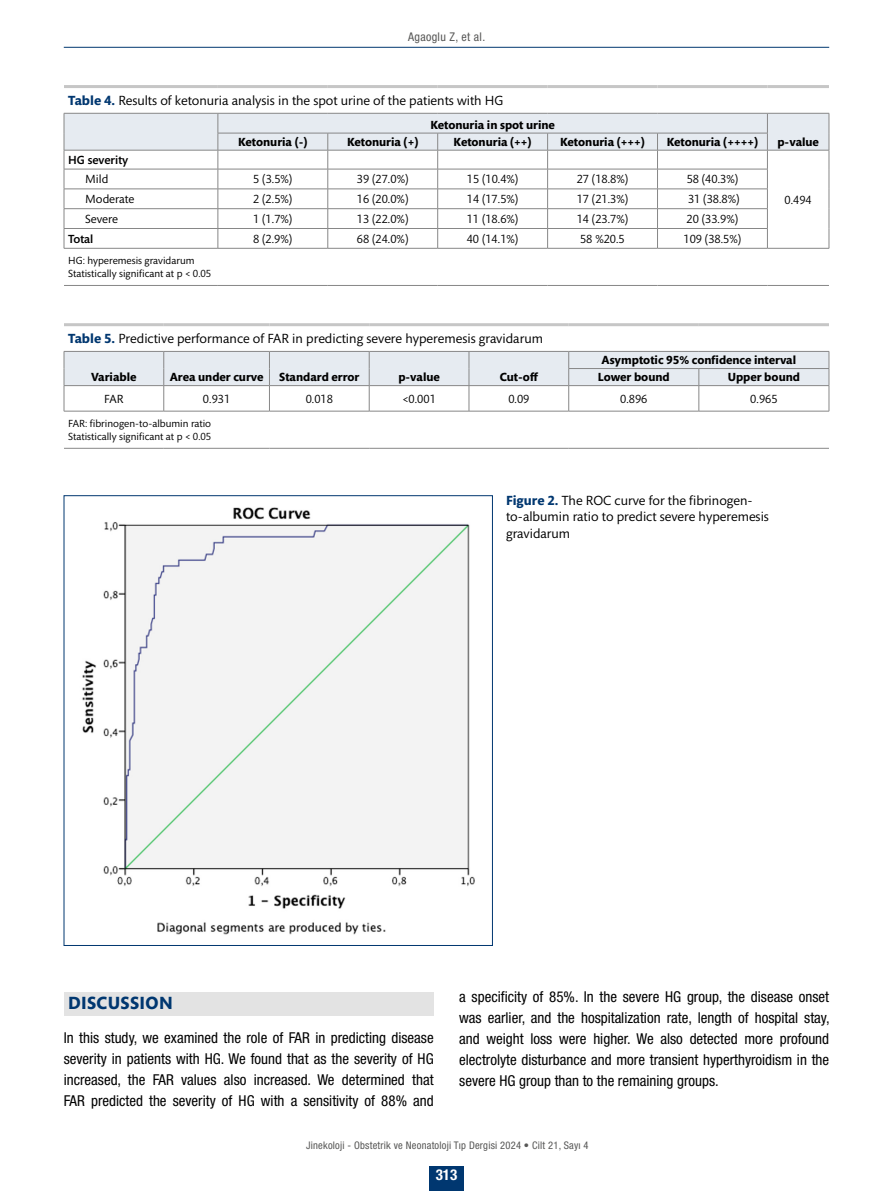
<style>
.page{position:relative;width:893px;height:1191px;background:#fff}
.page>*{position:absolute;margin:0;border:0;box-sizing:border-box;transform-origin:0 0}
.t1{font:700 18px "Mundo Sans Std";letter-spacing:.02em;color:#003770}
.t2{font:condensed 15px/21px "Helvetica Neue LT Pro";color:#000;text-align:justify}
.t3{font:700 condensed 15px "Helvetica Neue LT Pro";color:#fff}
.t4{font:13.5px/16.2px "Mundo Sans Std";color:#000}
.t5{font:12px "Mundo Sans Std";color:#000}
.t6{font:700 12px/17.1px "Mundo Sans Std";color:#000}
.t7{font:500 12px "Mundo Sans Std";color:#000}
.t8{font:condensed 12px "Helvetica Neue LT Pro";letter-spacing:.03em;color:#575756}
.t9{font:10.5px/12.6px "Mundo Sans Std";color:#000}
.t10{font:condensed 10.5px "Helvetica Neue LT Pro";letter-spacing:.02em;color:#575756}
.s1{font-weight:700;color:#003770}
</style>
<div class="page">
<div style="left:429px;top:1166px;width:34px;height:25px;background:#003770"></div>
<hr style="left:64px;top:47px;width:765px;height:1px;background:#003770">
<div style="left:64px;top:992px;width:370px;height:23px;background:#e3e3e3"></div>
<hr style="left:64px;top:85px;width:154px;height:3px;background:#c6c6c6">
<hr style="left:218px;top:85px;width:110px;height:3px;background:#c6c6c6">
<hr style="left:328px;top:85px;width:110px;height:3px;background:#c6c6c6">
<hr style="left:438px;top:85px;width:110px;height:3px;background:#c6c6c6">
<hr style="left:548px;top:85px;width:109px;height:3px;background:#c6c6c6">
<hr style="left:657px;top:85px;width:110px;height:3px;background:#c6c6c6">
<hr style="left:767px;top:85px;width:62px;height:3px;background:#c6c6c6">
<svg style="left:64px;top:113px;width:766px;height:135px"></svg>
<hr style="left:64px;top:248px;width:154px;height:1px;background:#878787">
<hr style="left:218px;top:248px;width:110px;height:1px;background:#878787">
<hr style="left:328px;top:248px;width:110px;height:1px;background:#878787">
<hr style="left:438px;top:248px;width:110px;height:1px;background:#878787">
<hr style="left:548px;top:248px;width:109px;height:1px;background:#878787">
<hr style="left:657px;top:248px;width:110px;height:1px;background:#878787">
<hr style="left:767px;top:248px;width:62px;height:1px;background:#878787">
<hr style="left:64px;top:285px;width:154px;height:1px;background:#878787">
<hr style="left:218px;top:285px;width:110px;height:1px;background:#878787">
<hr style="left:328px;top:285px;width:110px;height:1px;background:#878787">
<hr style="left:438px;top:285px;width:110px;height:1px;background:#878787">
<hr style="left:548px;top:285px;width:109px;height:1px;background:#878787">
<hr style="left:657px;top:285px;width:110px;height:1px;background:#878787">
<hr style="left:767px;top:285px;width:62px;height:1px;background:#878787">
<hr style="left:64px;top:323px;width:100px;height:3px;background:#c6c6c6">
<hr style="left:164px;top:323px;width:105px;height:3px;background:#c6c6c6">
<hr style="left:269px;top:323px;width:100px;height:3px;background:#c6c6c6">
<hr style="left:369px;top:323px;width:100px;height:3px;background:#c6c6c6">
<hr style="left:469px;top:323px;width:100px;height:3px;background:#c6c6c6">
<hr style="left:569px;top:323px;width:130px;height:3px;background:#c6c6c6">
<hr style="left:699px;top:323px;width:130px;height:3px;background:#c6c6c6">
<svg style="left:64px;top:351px;width:766px;height:60px"></svg>
<hr style="left:64px;top:411px;width:100px;height:1px;background:#878787">
<hr style="left:164px;top:411px;width:105px;height:1px;background:#878787">
<hr style="left:269px;top:411px;width:100px;height:1px;background:#878787">
<hr style="left:369px;top:411px;width:100px;height:1px;background:#878787">
<hr style="left:469px;top:411px;width:100px;height:1px;background:#878787">
<hr style="left:569px;top:411px;width:130px;height:1px;background:#878787">
<hr style="left:699px;top:411px;width:130px;height:1px;background:#878787">
<hr style="left:64px;top:448px;width:100px;height:1px;background:#878787">
<hr style="left:164px;top:448px;width:105px;height:1px;background:#878787">
<hr style="left:269px;top:448px;width:100px;height:1px;background:#878787">
<hr style="left:369px;top:448px;width:100px;height:1px;background:#878787">
<hr style="left:469px;top:448px;width:100px;height:1px;background:#878787">
<hr style="left:569px;top:448px;width:130px;height:1px;background:#878787">
<hr style="left:699px;top:448px;width:130px;height:1px;background:#878787">
<img style="left:82px;top:507px;width:393px;height:428px">
<p class="t8" style="left:408px;top:30px;width:79px">Agaoglu Z, et al.</p>
<p class="t4" style="left:68px;top:92px;width:437px"><span class="s1">Table 4.</span> Results of ketonuria analysis in the spot urine of the patients with HG</p>
<p class="t6" style="left:430px;top:116px;width:126px">Ketonuria in spot urine</p>
<p class="t6" style="left:238px;top:134px;width:71px">Ketonuria (-)</p>
<p class="t6" style="left:347px;top:134px;width:73px">Ketonuria (+)</p>
<p class="t6" style="left:454px;top:134px;width:80px">Ketonuria (++)</p>
<p class="t6" style="left:560px;top:134px;width:86px">Ketonuria (+++)</p>
<p class="t6" style="left:667px;top:134px;width:93px">Ketonuria (++++)</p>
<p class="t6" style="left:777px;top:134px;width:43px">p-value</p>
<p class="t7" style="left:68px;top:153px;width:62px">HG severity</p>
<p class="t5" style="left:784px;top:193px;width:29px">0.494</p>
<p class="t5" style="left:85px;top:173px;width:25px">Mild</p>
<p class="t5" style="left:253px;top:173px;width:41px">5 (3.5%)</p>
<p class="t5" style="left:357px;top:173px;width:53px">39 (27.0%)</p>
<p class="t5" style="left:467px;top:173px;width:53px">15 (10.4%)</p>
<p class="t5" style="left:577px;top:173px;width:53px">27 (18.8%)</p>
<p class="t5" style="left:687px;top:173px;width:53px">58 (40.3%)</p>
<p class="t5" style="left:85px;top:193px;width:51px">Moderate</p>
<p class="t5" style="left:253px;top:193px;width:41px">2 (2.5%)</p>
<p class="t5" style="left:357px;top:193px;width:53px">16 (20.0%)</p>
<p class="t5" style="left:467px;top:193px;width:53px">14 (17.5%)</p>
<p class="t5" style="left:577px;top:193px;width:53px">17 (21.3%)</p>
<p class="t5" style="left:688px;top:193px;width:53px">31 (38.8%)</p>
<p class="t5" style="left:85px;top:212px;width:34px">Severe</p>
<p class="t5" style="left:253px;top:212px;width:41px">1 (1.7%)</p>
<p class="t5" style="left:357px;top:212px;width:53px">13 (22.0%)</p>
<p class="t5" style="left:467px;top:212px;width:53px">11 (18.6%)</p>
<p class="t5" style="left:577px;top:212px;width:53px">14 (23.7%)</p>
<p class="t5" style="left:687px;top:212px;width:53px">20 (33.9%)</p>
<p class="t7" style="left:68px;top:232px;width:27px">Total</p>
<p class="t5" style="left:253px;top:232px;width:41px">8 (2.9%)</p>
<p class="t5" style="left:357px;top:232px;width:53px">68 (24.0%)</p>
<p class="t5" style="left:467px;top:232px;width:53px">40 (14.1%)</p>
<p class="t5" style="left:580px;top:232px;width:46px">58 %20.5</p>
<p class="t5" style="left:683px;top:232px;width:59px">109 (38.5%)</p>
<p class="t9" style="left:68px;top:255px;width:145px">HG: hyperemesis gravidarum<br>Statistically significant at p &lt; 0.05</p>
<p class="t4" style="left:68px;top:331px;width:476px"><span class="s1">Table 5.</span> Predictive performance of FAR in predicting severe hyperemesis gravidarum</p>
<p class="t6" style="left:91px;top:369px;width:47px">Variable</p>
<p class="t6" style="left:170px;top:369px;width:95px">Area under curve</p>
<p class="t6" style="left:279px;top:369px;width:82px">Standard error</p>
<p class="t6" style="left:398px;top:369px;width:43px">p-value</p>
<p class="t6" style="left:500px;top:369px;width:40px">Cut-off</p>
<p class="t6" style="left:598px;top:352px;width:200px;text-indent:4px">Asymptotic 95% confidence interval<br>Lower bound</p>
<p class="t6" style="left:728px;top:369px;width:74px">Upper bound</p>
<p class="t5" style="left:104px;top:392px;width:21px">FAR</p>
<p class="t5" style="left:203px;top:392px;width:29px">0.931</p>
<p class="t5" style="left:306px;top:392px;width:29px">0.018</p>
<p class="t5" style="left:402px;top:392px;width:35px">&lt;0.001</p>
<p class="t5" style="left:508px;top:392px;width:23px">0.09</p>
<p class="t5" style="left:620px;top:392px;width:29px">0.896</p>
<p class="t5" style="left:750px;top:392px;width:29px">0.965</p>
<p class="t9" style="left:68px;top:418px;width:145px">FAR: fibrinogen-to-albumin ratio<br>Statistically significant at p &lt; 0.05</p>
<p class="t4" style="left:506px;top:493px;width:264px"><span class="s1">Figure 2.</span> The ROC curve for the fibrinogen&shy;to-albumin ratio to predict severe hyperemesis gravidarum</p>
<p class="t1" style="left:68px;top:993px;width:106px">DISCUSSION</p>
<p class="t2" style="left:64px;top:1027px;width:371px">In this study, we examined the role of FAR in predicting disease severity in patients with HG. We found that as the severity of HG increased, the FAR values also increased. We determined that FAR predicted the severity of HG with a sensitivity of 88% and</p>
<p class="t2" style="left:459px;top:986px;width:372px">a specificity of 85%. In the severe HG group, the disease onset was earlier, and the hospitalization rate, length of hospital stay, and weight loss were higher. We also detected more profound electrolyte disturbance and more transient hyperthyroidism in the severe HG group than to the remaining groups.</p>
<p class="t10" style="left:306px;top:1139px;width:284px">Jinekoloji - Obstetrik ve Neonatoloji Tıp Dergisi 2024 • Cilt 21, Sayı 4</p>
<p class="t3" style="left:436px;top:1165px;width:23px">313</p>
</div>
